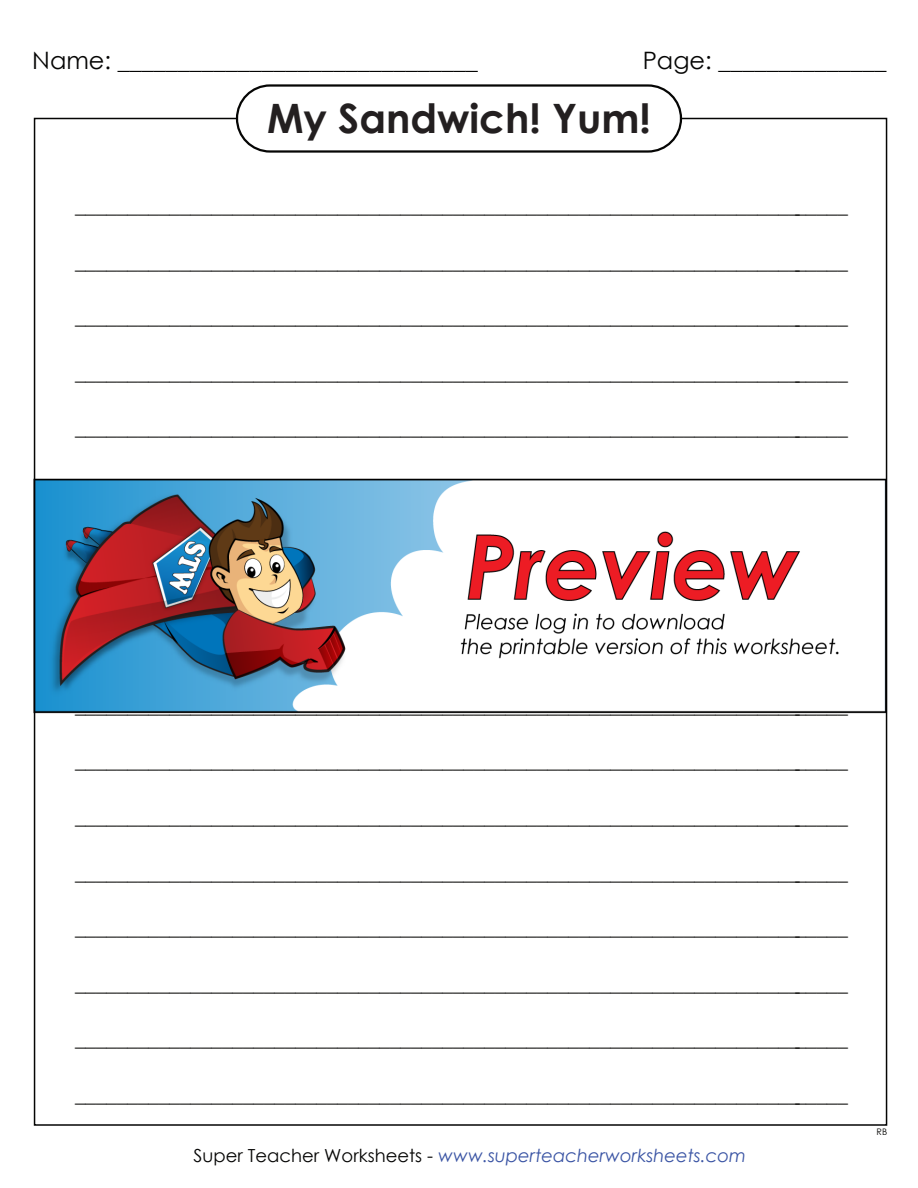
<style>
.page{position:relative;width:918px;height:1188px;background:#fff}
.page>*{position:absolute;margin:0;border:0;box-sizing:border-box;transform-origin:0 0}
.t1{font:700 40.5px "Century Gothic 2";color:#231f20}
.t2{font:24px "Century Gothic 2";color:#050504}
.t3{font:700 21px "Century Gothic 2";color:#050504}
.t4{font:italic 18px "Century Gothic 2";color:#3a54a4}
.t5{font:9px "Century Gothic 2";color:#050504}
.s1{font-style:normal;color:#050504}
</style>
<div class="page">
<div style="left:236px;top:84px;width:446px;height:69px;border:2px solid #050504;border-radius:33px"></div>
<img style="left:33px;top:461px;width:854px;height:266px">
<p class="t2" style="left:32px;top:43px;width:447px">Name: ______________________________</p>
<p class="t2" style="left:643px;top:43px;width:245px">Page: ______________</p>
<h1 class="t1" style="left:267px;top:87px;width:385px">My Sandwich! Yum!</h1>
<p class="t3" style="left:75px;top:190px;width:774px">__________________________________________________________________________</p>
<p class="t3" style="left:75px;top:245px;width:774px">__________________________________________________________________________</p>
<p class="t3" style="left:75px;top:301px;width:774px">__________________________________________________________________________</p>
<p class="t3" style="left:75px;top:356px;width:774px">__________________________________________________________________________</p>
<p class="t3" style="left:75px;top:412px;width:774px">__________________________________________________________________________</p>
<p class="t3" style="left:75px;top:689px;width:774px">__________________________________________________________________________</p>
<p class="t3" style="left:75px;top:745px;width:774px">__________________________________________________________________________</p>
<p class="t3" style="left:75px;top:800px;width:774px">__________________________________________________________________________</p>
<p class="t3" style="left:75px;top:856px;width:774px">__________________________________________________________________________</p>
<p class="t3" style="left:75px;top:911px;width:774px">__________________________________________________________________________</p>
<p class="t3" style="left:75px;top:967px;width:774px">__________________________________________________________________________</p>
<p class="t3" style="left:75px;top:1022px;width:774px">__________________________________________________________________________</p>
<p class="t3" style="left:75px;top:1078px;width:774px">__________________________________________________________________________</p>
<p class="t4" style="left:194px;top:1142px;width:554px"><span class="s1">Super Teacher Worksheets -</span> www.superteacherworksheets.com</p>
<p class="t5" style="left:877px;top:1126px;width:12px">RB</p>
</div>
